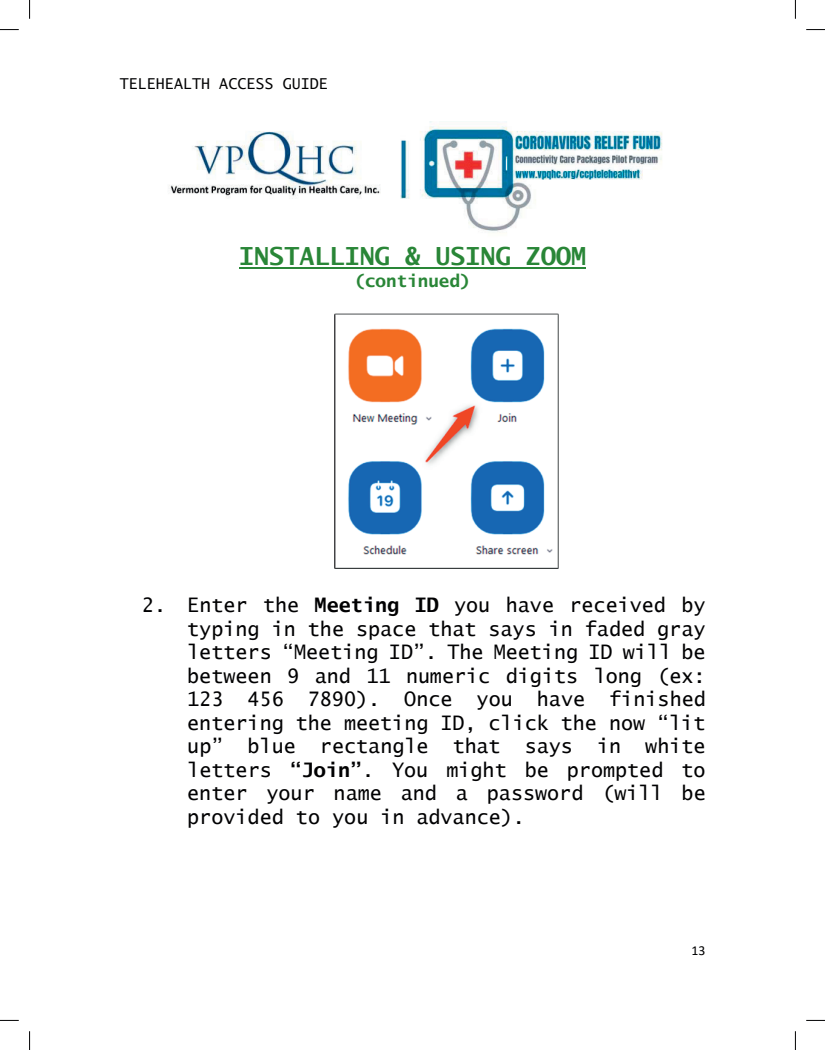
<style>
.page{position:relative;width:825px;height:1050px;background:#fff}
.page>*{position:absolute;margin:0;border:0;box-sizing:border-box;transform-origin:0 0}
.t1{font:700 25px "Lucida Sans Typewriter";color:#298637}
.t2{font:20px/23.5px "Lucida Sans Typewriter";color:#000002;text-align:justify}
.t3{font:700 17.5px "Lucida Sans Typewriter";color:#298637}
.t4{font:15px "Lucida Sans Typewriter";color:#000002}
.t5{font:13.75px "Calibri";color:#000002}
.s1{font-weight:700}
</style>
<div class="page">
<img style="left:169px;top:121px;width:493px;height:111px">
<hr style="left:239px;top:267px;width:346px;height:1px;background:#298637">
<img style="left:334px;top:313px;width:224px;height:255px">
<svg style="left:0;top:29px;width:19px;height:1px"></svg>
<svg style="left:806px;top:29px;width:18px;height:1px"></svg>
<svg style="left:0;top:1019px;width:19px;height:1px"></svg>
<svg style="left:806px;top:1019px;width:18px;height:1px"></svg>
<svg style="left:29px;top:0;width:1px;height:19px"></svg>
<svg style="left:29px;top:1031px;width:1px;height:18px"></svg>
<svg style="left:794px;top:0;width:1px;height:19px"></svg>
<svg style="left:794px;top:1031px;width:1px;height:18px"></svg>
<p class="t4" style="left:120px;top:75px;width:210px">TELEHEALTH ACCESS GUIDE</p>
<p class="t1" style="left:239px;top:241px;width:348px">INSTALLING &amp; USING ZOOM</p>
<p class="t3" style="left:354px;top:270px;width:118px">(continued)</p>
<p class="t2" style="left:187px;top:593px;width:519px;text-indent:-45px">2. Enter the <span class="s1">Meeting ID</span> you have received by typing in the space that says in faded gray letters “Meeting ID”. The Meeting ID will be between 9 and 11 numeric digits long (ex:<br>123 456 7890). Once you have finished entering the meeting ID, click the now “lit up” blue rectangle that says in white letters <span class="s1">“Join”</span>. You might be prompted to enter your name and a password (will be provided to you in advance).</p>
<p class="t5" style="left:691px;top:940px;width:15px">13</p>
</div>
